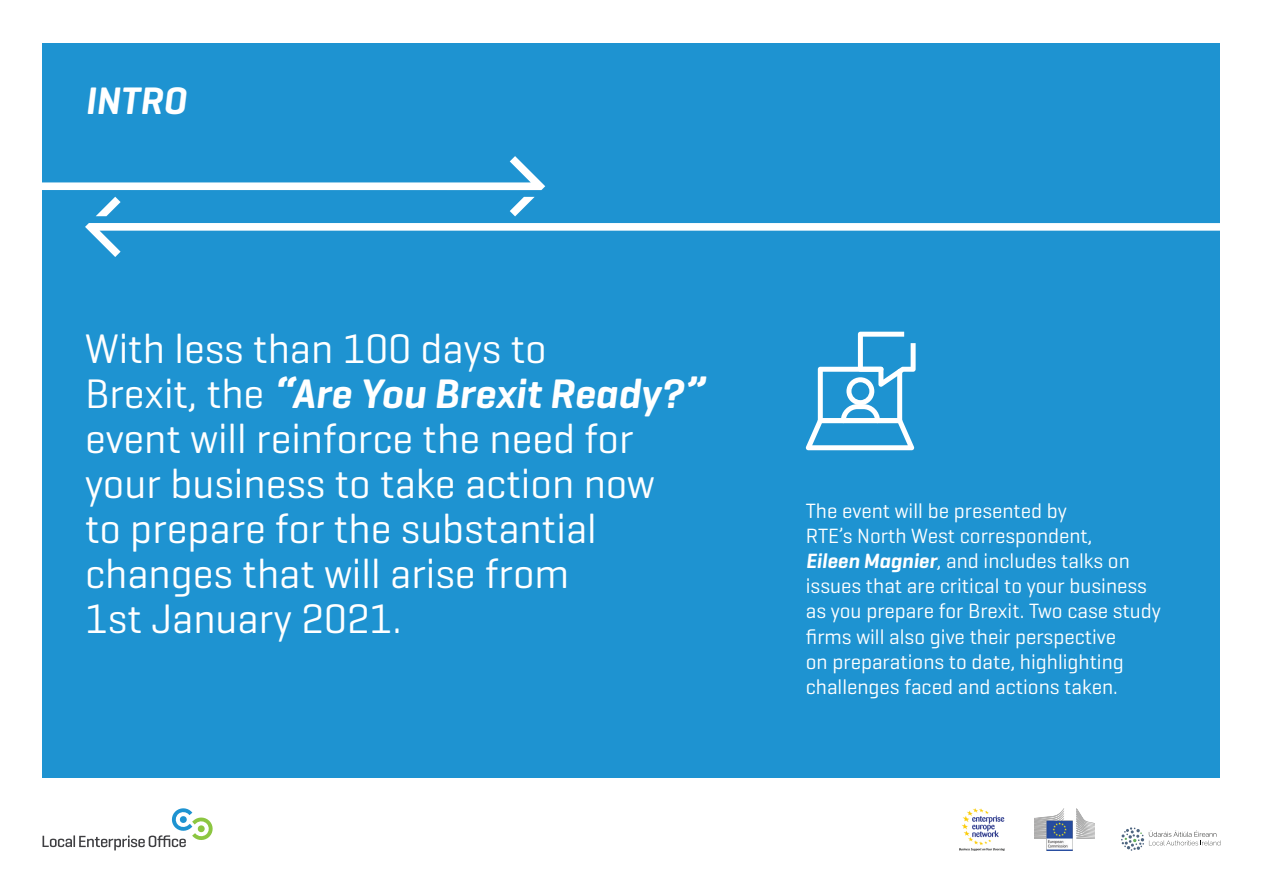
<style>
.page{position:relative;width:1263px;height:893px;background:#fff}
.page>*{position:absolute;margin:0;border:0;box-sizing:border-box;transform-origin:0 0}
.t1{font:42px/45px "Geogrotesque";color:#fff}
.t2{font:italic 600 39px "Geogrotesque";color:#fff}
.t3{font:21px/25.2px "Geogrotesque";color:#fff}
.s1{font-weight:600;font-style:italic}
</style>
<div class="page">
<div style="left:43px;top:43px;width:1177px;height:734px;background:#1e93d1"></div>
<img style="left:959px;top:809px;width:45px;height:42px">
<img style="left:1034px;top:809px;width:61px;height:42px">
<svg style="left:1121px;top:827px;width:99px;height:24px"></svg>
<svg style="left:43px;top:808px;width:170px;height:42px"></svg>
<svg style="left:806px;top:332px;width:110px;height:118px"></svg>
<svg style="left:85px;top:223px;width:1135px;height:34px"></svg>
<svg style="left:96px;top:197px;width:25px;height:19px"></svg>
<svg style="left:42px;top:156px;width:503px;height:34px"></svg>
<svg style="left:510px;top:197px;width:25px;height:19px"></svg>
<h2 class="t2" style="left:85px;top:77px;width:103px">INTRO</h2>
<h1 class="t1" style="left:85px;top:325px;width:621px">With less than 100 days to<br>Brexit, the <span class="s1">“Are You Brexit Ready?” </span>event will reinforce the need for your business to take action now<br>to prepare for the substantial changes that will arise from<br>1st January 2021.</h1>
<p class="t3" style="left:806px;top:497px;width:357px">The event will be presented by<br>RTE’s North West correspondent,<br><span class="s1">Eileen Magnier</span>, and includes talks on issues that are critical to your business as you prepare for Brexit. Two case study firms will also give their perspective<br>on preparations to date, highlighting challenges faced and actions taken.</p>
</div>
